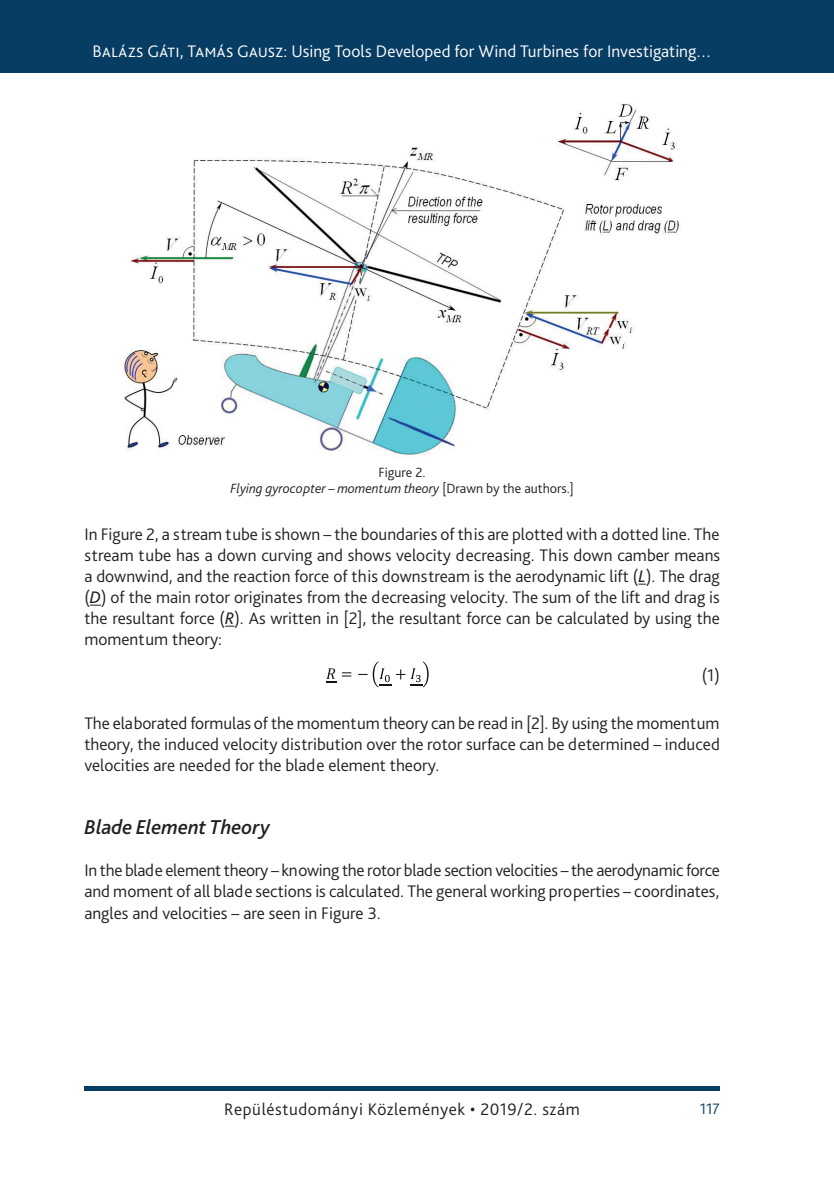
<style>
.page{position:relative;width:834px;height:1181px;background:#fff}
.page>*{position:absolute;margin:0;border:0;box-sizing:border-box;transform-origin:0 0}
._1_1_1__Head_italic{font:italic 500 21px "Bliss Pro";color:#231f20}
._2__Body_1st_paragra{font:300 17.5px/21px "Bliss Pro";color:#231f20;text-align:justify}
.t1{font:300 17.5px "Bliss Pro";letter-spacing:.01em;color:#fff}
._2__Body_1st_paragra-2{font:300 17.5px "Bliss Pro";letter-spacing:.03em;color:#231f20}
.t2{font:300 15.75px "Bliss Pro";color:#083d63}
.Ábra__képalárás{font:italic 300 14px "Bliss Pro";color:#231f20}
.Ábra_címe{font:300 14px "Bliss Pro";color:#231f20}
.s1{font-style:normal}
.s2{font-weight:400;font-style:italic}
</style>
<div class="page">
<div style="left:0;top:0;width:833px;height:73px;background:#083d63"></div>
<div style="left:84px;top:1086px;width:635px;height:5px;background:#083d63"></div>
<img style="left:120px;top:103px;width:559px;height:354px">
<svg style="left:326px;top:668px;width:10px;height:15px"></svg>
<svg style="left:342px;top:672px;width:9px;height:4px"></svg>
<svg style="left:358px;top:661px;width:70px;height:26px"></svg>
<p class="t1" style="left:93px;top:41px;width:620px">Balázs Gáti, Tamás Gausz: Using Tools Developed for Wind Turbines for Investigating…</p>
<p class="Ábra_címe" style="left:378px;top:464px;width:49px">Figure 2.</p>
<p class="Ábra__képalárás" style="left:230px;top:480px;width:345px">Flying gyrocopter – momentum theory <span class="s1">[Drawn by the authors.]</span></p>
<p class="_2__Body_1st_paragra" style="left:84px;top:523px;width:637px">In Figure 2, a stream tube is shown – the boundaries of this are plotted with a dotted line. The stream tube has a down curving and shows velocity decreasing. This down camber means a downwind, and the reaction force of this downstream is the aerodynamic lift (<span class="s2">L</span>). The drag (<span class="s2">D</span>) of the main rotor originates from the decreasing velocity. The sum of the lift and drag is the resultant force (<span class="s2">R</span>). As written in [2], the resultant force can be calculated by using the momentum theory:</p>
<p class="_2__Body_1st_paragra" style="left:701px;top:664px;width:20px">(1)</p>
<p class="_2__Body_1st_paragra" style="left:84px;top:712px;width:637px">The elaborated formulas of the momentum theory can be read in [2]. By using the momentum theory, the induced velocity distribution over the rotor surface can be determined – induced velocities are needed for the blade element theory.</p>
<p class="_1_1_1__Head_italic" style="left:84px;top:814px;width:187px">Blade Element Theory</p>
<p class="_2__Body_1st_paragra" style="left:84px;top:859px;width:637px">In the blade element theory – knowing the rotor blade section velocities – the aerodynamic force and moment of all blade sections is calculated. The general working properties – coordinates, angles and velocities – are seen in Figure 3.</p>
<p class="_2__Body_1st_paragra-2" style="left:224px;top:1098px;width:357px">Repüléstudományi Közlemények • 2019/2. szám</p>
<p class="t2" style="left:699px;top:1099px;width:22px">117</p>
</div>
